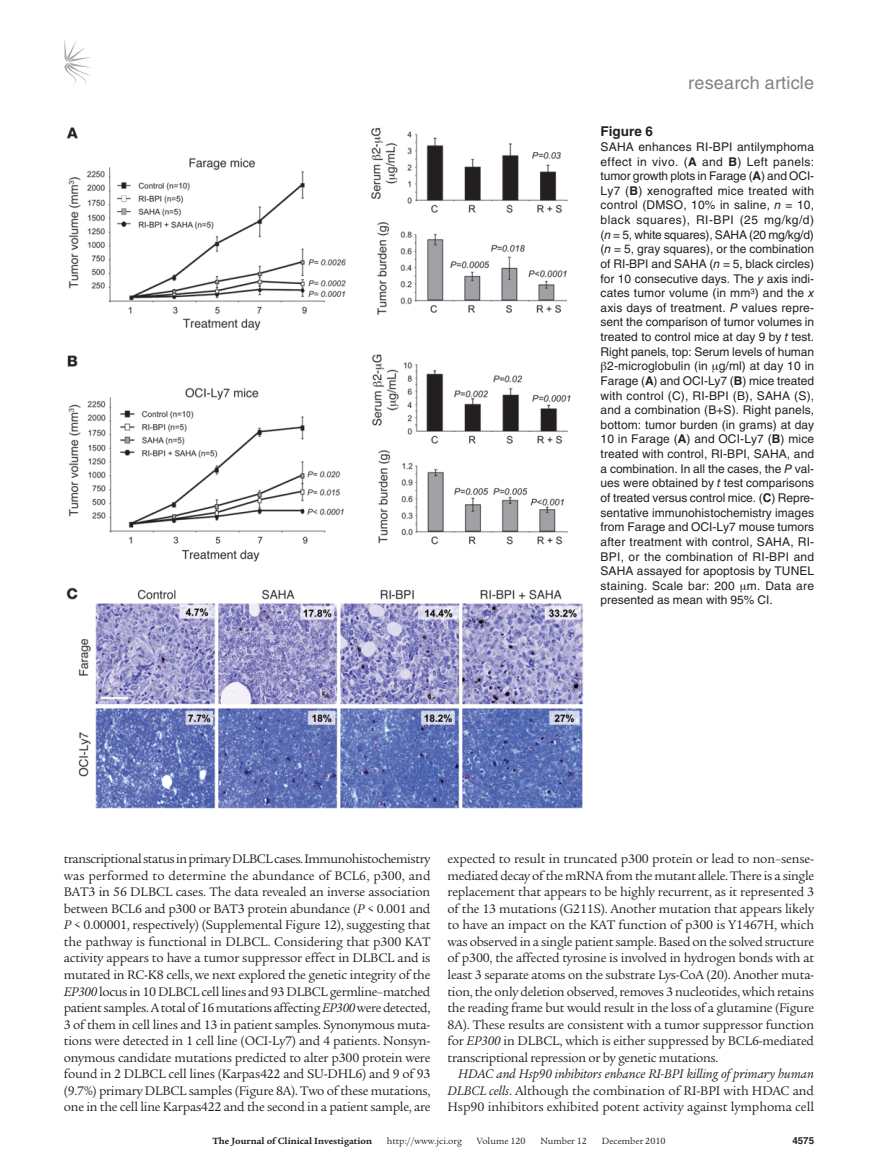
<style>
.page{position:relative;width:878px;height:1174px;background:#fff}
.page>*{position:absolute;margin:0;border:0;box-sizing:border-box;transform-origin:0 0}
.t1{font:18px "Helvetica LT Std";letter-spacing:.01em;color:#808285}
.t2{font:13.5px/16.5px "Legacy Serif Std";letter-spacing:-.02em;color:#231f20;text-align:justify}
.t3{font:700 13.5px "Helvetica LT Std";color:#231f20}
.t4{font:12px "Helvetica LT Std";letter-spacing:.005em;color:#231f20}
.t5{font:12px "Helvetica LT Std";letter-spacing:-.015em;color:#231f20}
.t6{font:12px "Helvetica LT Std";letter-spacing:.03em;color:#231f20}
.t7{font:12px "Helvetica LT Std";letter-spacing:.04em;color:#231f20}
.t8{font:9.75px "Legacy Serif Std";color:#231f20}
.t9{font:700 9.75px "Legacy Serif Std";color:#231f20}
.t10{font:700 9.75px "Helvetica LT Std";color:#231f20}
.s1{font-weight:700}
.s2{font-style:italic}
</style>
<div class="page">
<svg style="left:64px;top:39px;width:27px;height:46px"></svg>
<img style="left:66px;top:127px;width:517px;height:682px">
<h1 class="t1" style="left:688px;top:72px;width:127px">research article</h1>
<p class="t3" style="left:600px;top:123px;width:54px">Figure 6</p>
<p class="t4" style="left:600px;top:140px;width:215px">SAHA enhances RI-BPI antilymphoma</p>
<p class="t6" style="left:600px;top:154px;width:215px">effect in vivo. (<span class="s1">A</span> and <span class="s1">B</span>) Left panels:</p>
<p class="t4" style="left:600px;top:169px;width:215px">tumor growth plots in Farage (<span class="s1">A</span>) and OCI-</p>
<p class="t4" style="left:600px;top:184px;width:215px">Ly7 (<span class="s1">B</span>) xenografted mice treated with</p>
<p class="t4" style="left:600px;top:198px;width:215px">control (DMSO, 10% in saline, <span class="s2">n</span> = 10,</p>
<p class="t7" style="left:600px;top:213px;width:215px">black squares), RI-BPI (25 mg/kg/d)</p>
<p class="t5" style="left:600px;top:227px;width:215px">(<span class="s2">n</span> = 5, white squares), SAHA (20 mg/kg/d)</p>
<p class="t4" style="left:600px;top:242px;width:215px">(<span class="s2">n</span> = 5, gray squares), or the combination</p>
<p class="t4" style="left:600px;top:257px;width:215px">of RI-BPI and SAHA (<span class="s2">n</span> = 5, black circles)</p>
<p class="t4" style="left:600px;top:271px;width:215px">for 10 consecutive days. The <span class="s2">y</span> axis indi-</p>
<p class="t4" style="left:600px;top:286px;width:215px">cates tumor volume (in mm<sup>3</sup>) and the <span class="s2">x</span></p>
<p class="t4" style="left:600px;top:301px;width:215px">axis days of treatment. <span class="s2">P</span> values repre-</p>
<p class="t4" style="left:600px;top:315px;width:215px">sent the comparison of tumor volumes in</p>
<p class="t4" style="left:600px;top:330px;width:215px">treated to control mice at day 9 by <span class="s2">t</span> test.</p>
<p class="t4" style="left:600px;top:344px;width:215px">Right panels, top: Serum levels of human</p>
<p class="t4" style="left:607px;top:359px;width:208px">2-microglobulin (in g/ml) at day 10 in</p>
<p class="t4" style="left:600px;top:374px;width:215px">Farage (<span class="s1">A</span>) and OCI-Ly7 (<span class="s1">B</span>) mice treated</p>
<p class="t4" style="left:600px;top:388px;width:215px">with control (C), RI-BPI (B), SAHA (S),</p>
<p class="t4" style="left:600px;top:403px;width:215px">and a combination (B+S). Right panels,</p>
<p class="t4" style="left:600px;top:418px;width:215px">bottom: tumor burden (in grams) at day</p>
<p class="t4" style="left:600px;top:432px;width:215px">10 in Farage (<span class="s1">A</span>) and OCI-Ly7 (<span class="s1">B</span>) mice</p>
<p class="t4" style="left:600px;top:447px;width:215px">treated with control, RI-BPI, SAHA, and</p>
<p class="t4" style="left:600px;top:461px;width:215px">a combination. In all the cases, the <span class="s2">P</span> val-</p>
<p class="t4" style="left:600px;top:476px;width:215px">ues were obtained by <span class="s2">t</span> test comparisons</p>
<p class="t4" style="left:600px;top:491px;width:215px">of treated versus control mice. (<span class="s1">C</span>) Repre-</p>
<p class="t4" style="left:600px;top:505px;width:215px">sentative immunohistochemistry images</p>
<p class="t4" style="left:600px;top:520px;width:215px">from Farage and OCI-Ly7 mouse tumors</p>
<p class="t4" style="left:600px;top:535px;width:215px">after treatment with control, SAHA, RI-</p>
<p class="t4" style="left:600px;top:549px;width:215px">BPI, or the combination of RI-BPI and</p>
<p class="t4" style="left:600px;top:564px;width:215px">SAHA assayed for apoptosis by TUNEL</p>
<p class="t4" style="left:600px;top:578px;width:215px">staining. Scale bar: 200 m. Data are</p>
<p class="t4" style="left:600px;top:593px;width:174px">presented as mean with 95% CI.</p>
<p class="t2" style="left:64px;top:851px;width:368px">transcriptionalstatusinprimaryDLBCLcases.Immunohistochemistry was performed to determine the abundance of BCL6, p300, and BAT3 in 56 DLBCL cases. The data revealed an inverse association between BCL6 and p300 or BAT3 protein abundance (<span class="s2">P</span> &lt; 0.001 and <span class="s2">P</span> &lt; 0.00001, respectively) (Supplemental Figure 12), suggesting that the pathway is functional in DLBCL. Considering that p300 KAT activity appears to have a tumor suppressor effect in DLBCL and is mutated in RC-K8 cells, we next explored the genetic integrity of the <span class="s2">EP300</span> locus in 10 DLBCL cell lines and 93 DLBCL germline–matched patientsamples.Atotalof16mutations affecting<span class="s2">EP300</span>weredetected, 3 of them in cell lines and 13 in patient samples. Synonymous muta&shy;tions were detected in 1 cell line (OCI-Ly7) and 4 patients. Nonsyn&shy;onymous candidate mutations predicted to alter p300 protein were found in 2 DLBCL cell lines (Karpas422 and SU-DHL6) and 9 of 93 (9.7%) primary DLBCL samples (Figure 8A). Two of these mutations, one in the cell line Karpas422 and the second in a patient sample, are</p>
<p class="t2" style="left:447px;top:851px;width:368px">expected to result in truncated p300 protein or lead to non–sense&shy;mediated decay ofthe mRNA from the mutant allele. There is a single replacement that appears to be highly recurrent, as it represented 3 of the 13 mutations (G211S). Another mutation that appears likely to have an impact on the KAT function of p300 is Y1467H, which was observed in a single patient sample. Based on the solved structure of p300, the affected tyrosine is involved in hydrogen bonds with at least 3 separate atoms on the substrate Lys-CoA (20). Another muta&shy;tion, the only deletion observed, removes 3 nucleotides, which retains the reading frame but would result in the loss of a glutamine (Figure 8A). These results are consistent with a tumor suppressor function for <span class="s2">EP300</span> in DLBCL, which is either suppressed by BCL6-mediated transcriptional repression or by genetic mutations.</p>
<p class="t2" style="left:447px;top:1065px;width:368px;text-indent:11px"><span class="s2">HDAC and Hsp90 inhibitors enhance RI-BPI killing of primary human DLBCL cells</span>. Although the combination of RI-BPI with HDAC and Hsp90 inhibitors exhibited potent activity against lymphoma cell</p>
<p class="t9" style="left:212px;top:1135px;width:161px">The Journal of Clinical Investigation</p>
<p class="t8" style="left:387px;top:1135px;width:77px">http://www.jci.org</p>
<p class="t8" style="left:476px;top:1135px;width:50px">Volume 120</p>
<p class="t8" style="left:540px;top:1135px;width:48px">Number 12</p>
<p class="t8" style="left:601px;top:1135px;width:65px">December 2010</p>
<p class="t10" style="left:792px;top:1134px;width:23px">4575</p>
</div>
